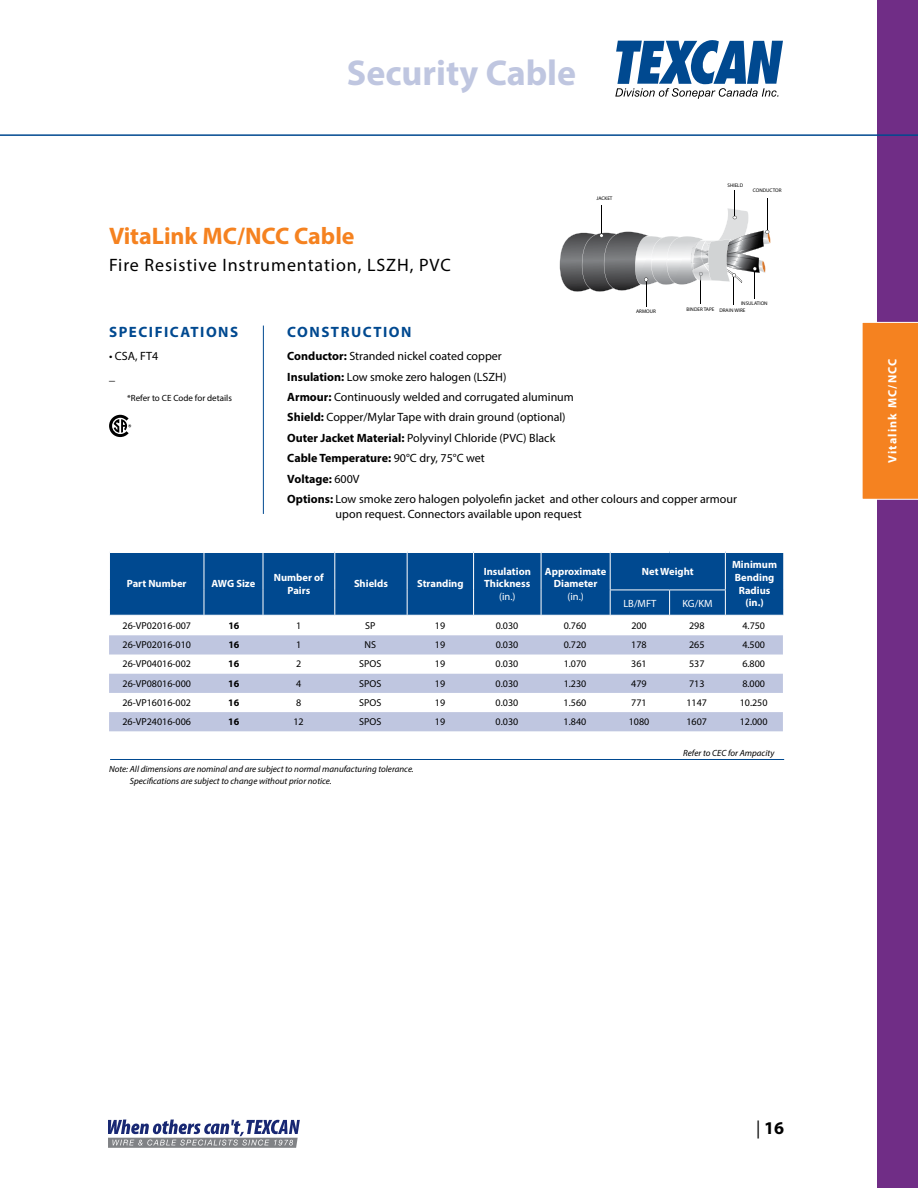
<style>
.page{position:relative;width:918px;height:1188px;background:#fff}
.page>*{position:absolute;margin:0;border:0;box-sizing:border-box;transform-origin:0 0}
.t1{font:700 36px "Myriad Pro";color:#bfc6e0}
.t2{font:700 24px "Myriad Pro";color:#f58220}
.t3{font:18px "Myriad Pro";letter-spacing:.05em;color:#000}
.t4{font:700 18px "Myriad Pro";color:#000}
.t5{font:700 15px "Myriad Pro";letter-spacing:.1em;color:#004990}
.t6{font:12px/20.4px "Myriad Pro";color:#000}
.t7{font:700 12px "Myriad Pro";letter-spacing:.1em;color:#fff}
.t8{font:700 10.5px/12.8px "Myriad Pro";color:#fff;text-align:center}
.t9{font:10.5px "Myriad Pro";color:#fff}
.t10{font:10.05px "Myriad Pro";color:#000}
.t11{font:700 10.05px "Myriad Pro";color:#000}
.t12{font:italic 9px/12px "Myriad Pro";color:#000}
.t13{font:9px "Myriad Pro";color:#000}
.t14{font:5.25px "Myriad MM 400 wt 700 wd";color:#000}
.s1{font-weight:700}
.s2{font-weight:400}
</style>
<div class="page">
<div style="left:878px;top:0;width:40px;height:1188px;background:#702d86"></div>
<svg style="left:108px;top:1120px;width:192px;height:28px"></svg>
<svg style="left:615px;top:40px;width:168px;height:59px"></svg>
<hr style="left:0;top:134px;width:918px;height:2px;background:#004990">
<hr style="left:263px;top:326px;width:1px;height:188px;background:#004990">
<div style="left:862px;top:322px;width:56px;height:178px;background:#f58220"></div>
<hr style="left:110px;top:759px;width:674px;height:1px;background:#004990">
<svg style="left:109px;top:415px;width:22px;height:22px"></svg>
<svg style="left:109px;top:635px;width:674px;height:96px;fill:#bfc6e0"></svg>
<svg style="left:109px;top:551px;width:675px;height:64px;background:#0e5396"></svg>
<hr style="left:670px;top:590px;width:56px;height:1px;background:#fff">
<svg style="left:560px;top:190px;width:211px;height:117px"></svg>
<h1 class="t1" style="left:347px;top:50px;width:231px">Security Cable</h1>
<h2 class="t2" style="left:109px;top:221px;width:247px">VitaLink MC/NCC Cable</h2>
<h3 class="t3" style="left:109px;top:254px;width:343px">Fire Resistive Instrumentation, LSZH, PVC</h3>
<p class="t5" style="left:109px;top:322px;width:131px">SPECIFICATIONS</p>
<p class="t5" style="left:287px;top:322px;width:126px">CONSTRUCTION</p>
<p class="t14" style="left:596px;top:195px;width:18px">JACKET</p>
<p class="t14" style="left:728px;top:182px;width:17px">SHIELD</p>
<p class="t14" style="left:753px;top:187px;width:30px">CONDUCTOR</p>
<p class="t14" style="left:741px;top:300px;width:28px">INSULATION</p>
<p class="t14" style="left:687px;top:306px;width:29px">BINDER TAPE</p>
<p class="t14" style="left:636px;top:308px;width:21px">ARMOUR</p>
<p class="t14" style="left:719px;top:307px;width:27px">DRAIN WIRE</p>
<p class="t6" style="left:109px;top:345px;width:51px">• CSA, FT4 _</p>
<p class="t13" style="left:127px;top:392px;width:106px">*Refer to CE Code for details</p>
<p class="t6" style="left:287px;top:346px;width:451px"><span class="s1">Conductor:</span> Stranded nickel coated copper<br><span class="s1">Insulation:</span> Low smoke zero halogen (LSZH)<br><span class="s1">Armour:</span> Continuously welded and corrugated aluminum<br><span class="s1">Shield:</span> Copper/Mylar Tape with drain ground (optional)<br><span class="s1">Outer Jacket Material:</span> Polyvinyl Chloride (PVC) Black<br><span class="s1">Cable Temperature:</span> 90°C dry, 75°C wet<br><span class="s1">Voltage:</span> 600V<br><span class="s1">Options:</span> Low smoke zero halogen polyolefin jacket and other colours and copper armour</p>
<p class="t6" style="left:336px;top:504px;width:248px">upon request. Connectors available upon request</p>
<p class="t8" style="left:127px;top:577px;width:61px">Part Number</p>
<p class="t8" style="left:212px;top:577px;width:45px">AWG Size</p>
<p class="t8" style="left:274px;top:571px;width:52px">Number of<br>Pairs</p>
<p class="t8" style="left:354px;top:577px;width:35px">Shields</p>
<p class="t8" style="left:417px;top:577px;width:48px">Stranding</p>
<p class="t8" style="left:484px;top:564px;width:49px;text-align:left">Insulation<br>Thickness</p>
<p class="t9" style="left:499px;top:590px;width:18px">(in.)</p>
<p class="t8" style="left:545px;top:564px;width:63px">Approximate<br>Diameter</p>
<p class="t9" style="left:567px;top:590px;width:18px">(in.)</p>
<p class="t8" style="left:642px;top:564px;width:53px">Net Weight</p>
<p class="t8" style="left:732px;top:558px;width:47px">Minimum<br>Bending<br>Radius</p>
<p class="t9" style="left:623px;top:597px;width:35px">LB/MFT</p>
<p class="t9" style="left:682px;top:597px;width:32px">KG/KM</p>
<p class="t8" style="left:745px;top:596px;width:20px">(in.)</p>
<p class="t10" style="left:123px;top:619px;width:70px">26-VP02016-007</p>
<p class="t11" style="left:228px;top:619px;width:13px">16</p>
<p class="t10" style="left:296px;top:619px;width:7px">1</p>
<p class="t10" style="left:365px;top:619px;width:12px">SP</p>
<p class="t10" style="left:435px;top:619px;width:12px">19</p>
<p class="t10" style="left:496px;top:619px;width:24px">0.030</p>
<p class="t10" style="left:564px;top:619px;width:24px">0.760</p>
<p class="t10" style="left:631px;top:619px;width:17px">200</p>
<p class="t10" style="left:689px;top:619px;width:17px">298</p>
<p class="t10" style="left:742px;top:619px;width:24px">4.750</p>
<p class="t10" style="left:123px;top:639px;width:70px">26-VP02016-010</p>
<p class="t11" style="left:228px;top:638px;width:13px">16</p>
<p class="t10" style="left:296px;top:639px;width:7px">1</p>
<p class="t10" style="left:365px;top:639px;width:13px">NS</p>
<p class="t10" style="left:435px;top:639px;width:12px">19</p>
<p class="t10" style="left:496px;top:639px;width:24px">0.030</p>
<p class="t10" style="left:564px;top:639px;width:24px">0.720</p>
<p class="t10" style="left:631px;top:639px;width:17px">178</p>
<p class="t10" style="left:689px;top:639px;width:17px">265</p>
<p class="t10" style="left:742px;top:639px;width:24px">4.500</p>
<p class="t10" style="left:123px;top:658px;width:70px">26-VP04016-002</p>
<p class="t11" style="left:228px;top:658px;width:13px">16</p>
<p class="t10" style="left:296px;top:658px;width:7px">2</p>
<p class="t10" style="left:359px;top:658px;width:24px">SPOS</p>
<p class="t10" style="left:435px;top:658px;width:12px">19</p>
<p class="t10" style="left:496px;top:658px;width:24px">0.030</p>
<p class="t10" style="left:564px;top:658px;width:24px">1.070</p>
<p class="t10" style="left:631px;top:658px;width:17px">361</p>
<p class="t10" style="left:689px;top:658px;width:17px">537</p>
<p class="t10" style="left:742px;top:658px;width:24px">6.800</p>
<p class="t10" style="left:123px;top:677px;width:70px">26-VP08016-000</p>
<p class="t11" style="left:228px;top:677px;width:13px">16</p>
<p class="t10" style="left:296px;top:677px;width:7px">4</p>
<p class="t10" style="left:359px;top:677px;width:24px">SPOS</p>
<p class="t10" style="left:435px;top:677px;width:12px">19</p>
<p class="t10" style="left:496px;top:677px;width:24px">0.030</p>
<p class="t10" style="left:564px;top:677px;width:24px">1.230</p>
<p class="t10" style="left:631px;top:677px;width:17px">479</p>
<p class="t10" style="left:689px;top:677px;width:17px">713</p>
<p class="t10" style="left:742px;top:677px;width:24px">8.000</p>
<p class="t10" style="left:122px;top:696px;width:70px">26-VP16016-002</p>
<p class="t11" style="left:228px;top:696px;width:13px">16</p>
<p class="t10" style="left:296px;top:696px;width:7px">8</p>
<p class="t10" style="left:359px;top:696px;width:24px">SPOS</p>
<p class="t10" style="left:435px;top:696px;width:12px">19</p>
<p class="t10" style="left:496px;top:696px;width:24px">0.030</p>
<p class="t10" style="left:564px;top:696px;width:24px">1.560</p>
<p class="t10" style="left:631px;top:696px;width:17px">771</p>
<p class="t10" style="left:686px;top:696px;width:22px">1147</p>
<p class="t10" style="left:740px;top:696px;width:29px">10.250</p>
<p class="t10" style="left:122px;top:716px;width:70px">26-VP24016-006</p>
<p class="t11" style="left:228px;top:715px;width:13px">16</p>
<p class="t10" style="left:293px;top:716px;width:12px">12</p>
<p class="t10" style="left:359px;top:716px;width:24px">SPOS</p>
<p class="t10" style="left:435px;top:716px;width:12px">19</p>
<p class="t10" style="left:496px;top:716px;width:24px">0.030</p>
<p class="t10" style="left:564px;top:716px;width:24px">1.840</p>
<p class="t10" style="left:629px;top:716px;width:22px">1080</p>
<p class="t10" style="left:686px;top:716px;width:22px">1607</p>
<p class="t10" style="left:740px;top:716px;width:29px">12.000</p>
<p class="t12" style="left:130px;top:763px;width:286px;text-indent:-21px">Note: All dimensions are nominal and are subject to normal manufacturing tolerance.<br>Specifications are subject to change without prior notice.</p>
<p class="t12" style="left:683px;top:747px;width:93px">Refer to CEC for Ampacity</p>
<p class="t7" style="left:885px;top:463px;width:106px;rotate:-90deg">Vitalink MC/NCC</p>
<h3 class="t4" style="left:756px;top:1116px;width:30px"><span class="s2">|</span> 16</h3>
</div>
